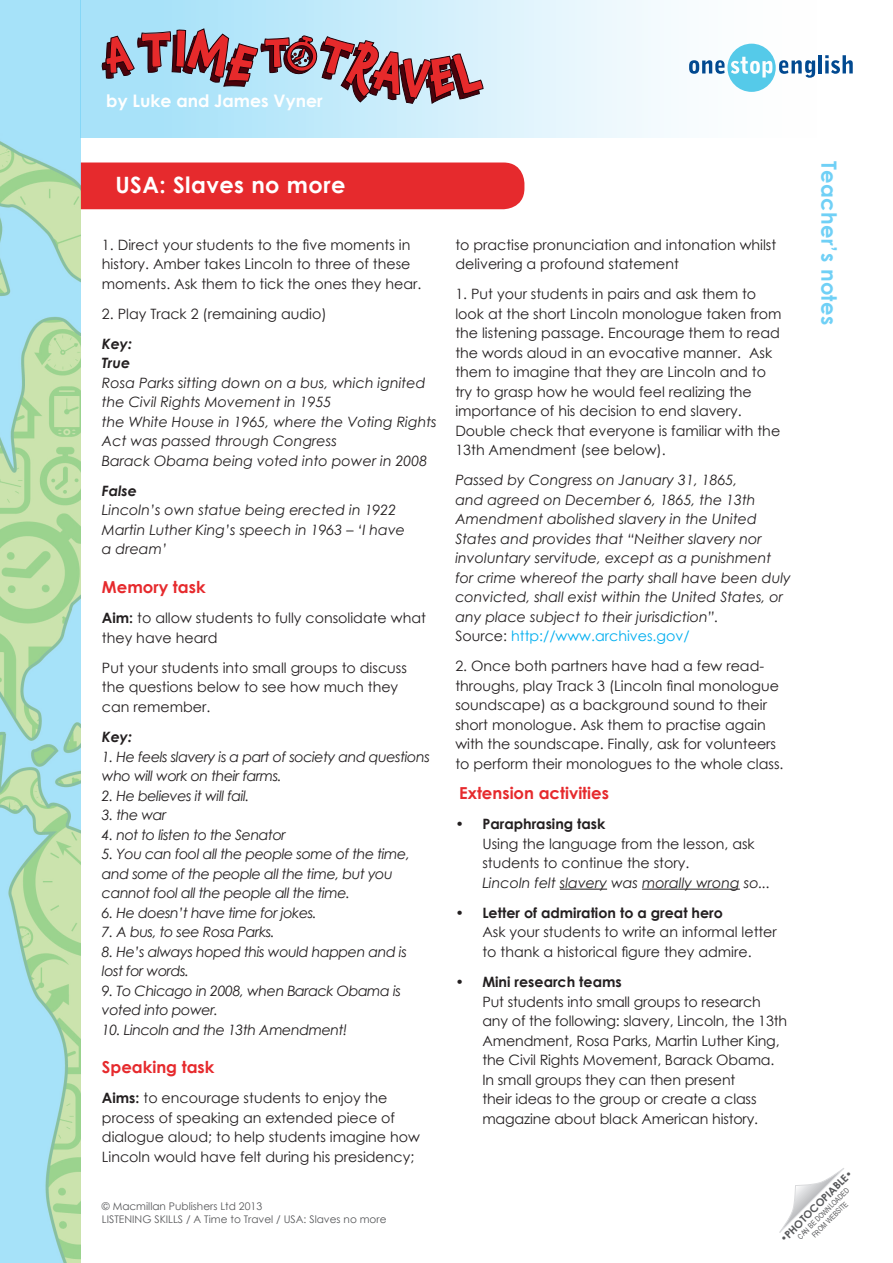
<style>
.page{position:relative;width:893px;height:1263px;background:#fff}
.page>*{position:absolute;margin:0;border:0;box-sizing:border-box;transform-origin:0 0}
.t1{font:700 22.5px "Century Gothic";letter-spacing:.02em;color:#fff}
.t2{font:700 21px "Century Gothic";letter-spacing:.02em;color:#70d0f6}
.t3{font:700 17.25px "Century Gothic";color:#fff}
.BodyText{font:700 16.5px "Century Gothic";color:#e62a2d}
.BodyText-2{font:14.25px/19.5px "Century Gothic";color:#231f20}
.BodyText-3{font:italic 14.25px/19.5px "Century Gothic";color:#231f20}
.BodyText-4{font:italic 14.25px/19.5px "Century Gothic";letter-spacing:-.03em;color:#231f20}
.BodyText-5{font:italic 700 14.25px "Century Gothic";color:#231f20}
.t4{font:10.5px/13.5px "Century Gothic";color:#57585a}
.t5{font:700 10.5px "Century Gothic";color:#57585a}
.t6{font:7.5px/9px "Arial Narrow";color:#57585a;text-align:center}
.s1{font-weight:700}
.s2{font-style:normal}
.s3{font-style:normal;color:#00aeef}
.s4{font-style:italic}
.s5{font-weight:400}
</style>
<div class="page">
<svg style="left:779px;top:1168px;width:65px;height:65px"></svg>
<div style="left:81px;top:162px;width:443px;height:47px;background:#e62a2d"></div>
<img style="left:0;top:0;width:81px;height:1263px">
<div style="left:81px;top:0;width:812px;height:137px;background:linear-gradient(to right,#a2e0f9,#fff)"></div>
<svg style="left:689px;top:44px;width:126px;height:48px"></svg>
<hr style="left:818px;top:55px;width:4px;height:18px;background:#014990">
<svg style="left:825px;top:55px;width:28px;height:19px"></svg>
<hr style="left:560px;top:889px;width:47px;height:1px;background:#231f20">
<hr style="left:642px;top:889px;width:98px;height:1px;background:#231f20">
<svg style="left:101px;top:27px;width:383px;height:77px"></svg>
<p class="t3" style="left:106px;top:88px;width:218px">by Luke and James Vyner</p>
<h1 class="t1" style="left:115px;top:168px;width:231px">USA: Slaves no more</h1>
<p class="BodyText-2" style="left:102px;top:234px;width:321px">1. Direct your students to the five moments in history. Amber takes Lincoln to three of these moments. Ask them to tick the ones they hear.</p>
<p class="BodyText-2" style="left:102px;top:304px;width:226px">2. Play Track 2 (remaining audio)</p>
<p class="BodyText-5" style="left:102px;top:333px;width:32px">Key:</p>
<p class="BodyText-3" style="left:102px;top:353px;width:336px"><span class="s1">True<br></span>Rosa Parks sitting down on a bus, which ignited the Civil Rights Movement in 1955<br>the White House in 1965, where the Voting Rights Act was passed through Congress<br>Barack Obama being voted into power in 2008</p>
<p class="BodyText-3" style="left:102px;top:481px;width:305px"><span class="s1">False<br></span>Lincoln’s own statue being erected in 1922<br>Martin Luther King’s speech in 1963 – ‘I have a dream’</p>
<p class="BodyText" style="left:102px;top:575px;width:105px">Memory task</p>
<p class="BodyText-2" style="left:102px;top:608px;width:325px"><span class="s1">Aim:</span> to allow students to fully consolidate what they have heard</p>
<p class="BodyText-2" style="left:102px;top:658px;width:306px">Put your students into small groups to discuss the questions below to see how much they can remember.</p>
<p class="BodyText-5" style="left:102px;top:726px;width:32px">Key:</p>
<p class="BodyText-4" style="left:102px;top:746px;width:329px">1. He feels slavery is a part of society and questions who will work on their farms.</p>
<p class="BodyText-4" style="left:102px;top:785px;width:149px">2. He believes it will fail.</p>
<p class="BodyText-3" style="left:102px;top:805px;width:66px">3. the war</p>
<p class="BodyText-4" style="left:102px;top:824px;width:185px">4. not to listen to the Senator</p>
<p class="BodyText-4" style="left:102px;top:844px;width:309px">5. You can fool all the people some of the time, and some of the people all the time, but you cannot fool all the people all the time.</p>
<p class="BodyText-4" style="left:102px;top:902px;width:216px">6. He doesn’t have time for jokes.</p>
<p class="BodyText-4" style="left:102px;top:922px;width:174px">7. A bus, to see Rosa Parks.</p>
<p class="BodyText-4" style="left:102px;top:941px;width:306px">8. He’s always hoped this would happen and is lost for words.</p>
<p class="BodyText-4" style="left:102px;top:980px;width:301px">9. To Chicago in 2008, when Barack Obama is voted into power.</p>
<p class="BodyText-4" style="left:102px;top:1019px;width:247px">10. Lincoln and the 13th Amendment!</p>
<p class="BodyText" style="left:102px;top:1055px;width:114px">Speaking task</p>
<p class="BodyText-2" style="left:102px;top:1088px;width:320px"><span class="s1">Aims:</span> to encourage students to enjoy the process of speaking an extended piece of dialogue aloud; to help students imagine how Lincoln would have felt during his presidency;</p>
<p class="t4" style="left:102px;top:1199px;width:286px">© Macmillan Publishers Ltd 2013<br>LISTENING SKILLS / A Time to Travel / USA: Slaves no more</p>
<p class="BodyText-2" style="left:455px;top:234px;width:322px">to practise pronunciation and intonation whilst delivering a profound statement</p>
<p class="BodyText-2" style="left:455px;top:284px;width:328px">1. Put your students in pairs and ask them to look at the short Lincoln monologue taken from the listening passage. Encourage them to read the words aloud in an evocative manner. Ask them to imagine that they are Lincoln and to try to grasp how he would feel realizing the importance of his decision to end slavery.<br>Double check that everyone is familiar with the 13th Amendment (see below).</p>
<p class="BodyText-3" style="left:455px;top:470px;width:337px">Passed by Congress on January 31, 1865,<br>and agreed on December 6, 1865, the 13th Amendment abolished slavery in the United States and provides that “Neither slavery nor involuntary servitude, except as a punishment for crime whereof the party shall have been duly convicted, shall exist within the United States, or any place subject to their jurisdiction”.<br><span class="s2">Source:</span> <span class="s3">http://www.archives.gov/</span></p>
<p class="BodyText-2" style="left:455px;top:656px;width:330px">2. Once both partners have had a few read&shy;throughs, play Track 3 (Lincoln final monologue soundscape) as a background sound to their short monologue. Ask them to practise again with the soundscape. Finally, ask for volunteers to perform their monologues to the whole class.</p>
<p class="BodyText" style="left:459px;top:781px;width:151px">Extension activities</p>
<p class="BodyText-2" style="left:482px;top:814px;width:290px;text-indent:-27px"><span class="s1">• Paraphrasing task<br></span>Using the language from the lesson, ask students to continue the story.<br><span class="s4">Lincoln felt slavery was morally wrong so...</span></p>
<p class="BodyText-2" style="left:482px;top:903px;width:296px;text-indent:-27px"><span class="s1">• Letter of admiration to a great hero<br></span>Ask your students to write an informal letter to thank a historical figure they admire.</p>
<p class="BodyText-2" style="left:482px;top:972px;width:306px;text-indent:-27px"><span class="s1">• Mini research teams<br></span>Put students into small groups to research any of the following: slavery, Lincoln, the 13th Amendment, Rosa Parks, Martin Luther King, the Civil Rights Movement, Barack Obama.<br>In small groups they can then present<br>their ideas to the group or create a class magazine about black American history.</p>
<h2 class="t2" style="left:845px;top:161px;width:166px;rotate:90deg">Teacher’s notes</h2>
<p class="t5" style="left:776px;top:1235px;width:99px;rotate:-45deg"><span class="s5">•</span>PHOTOCOPIABLE<span class="s5">•</span></p>
<p class="t6" style="left:796px;top:1234px;width:71px;rotate:-45deg">CAN BE DOWNLOADED<br>FROM WEBSITE</p>
</div>
